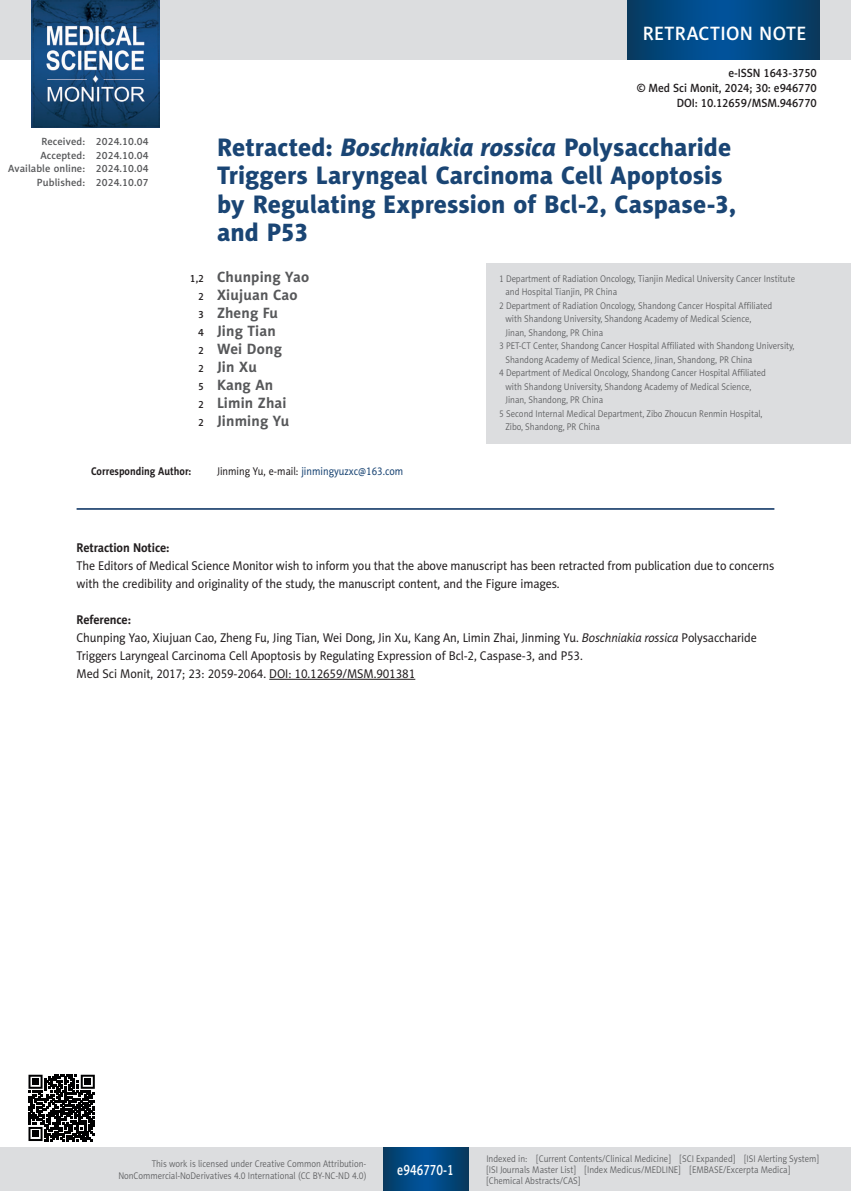
<style>
.page{position:relative;width:851px;height:1191px;background:#fff}
.page>*{position:absolute;margin:0;border:0;box-sizing:border-box;transform-origin:0 0}
.MSM_Tytul{font:25.5px/28.5px "Naomi Sans EFN Heavy";color:#1a4574}
.t1{font:19.5px "Naomi Sans EFN Medium";letter-spacing:.015em;color:#fff}
.MSM_Autorzy{font:700 15px "Naomi Sans EFN";letter-spacing:.01em;color:#57585a}
.t2{font:15px "Naomi Sans EFN Medium";color:#fff;scale:.8 1}
.MSM_Summary_body{font:12.75px/18px "Naomi Sans EFN";letter-spacing:-.01em;color:#231f20;scale:.95 1}
.MSM_Summary_body-2{font:700 12.75px "Naomi Sans EFN";letter-spacing:-.01em;color:#231f20;scale:.95 1}
.MSM_full_text_pdf{font:12px "Naomi Sans EFN Medium";letter-spacing:-.01em;color:#231f20;scale:.95 1}
.MSM_Adres{font:11.25px "Naomi Sans EFN";color:#1a4574;scale:.9 1}
.MSM_Adres-2{font:700 11.25px "Naomi Sans EFN";color:#231f20;scale:.9 1}
.t3{font:10.5px "Naomi Sans EFN Medium";letter-spacing:.01em;color:#57585a}
.MSM_Afiliacja{font:9.75px/13.5px "Naomi Sans EFN Light";color:#57585a;scale:.9 1}
.s1{font-style:italic}
.s2{font-family:"Naomi Sans EFN Medium";font-weight:400;font-size:10.5px;color:#231f20}
.s3{color:#231f20}
</style>
<div class="page">
<hr style="left:77px;top:508px;width:697px;height:2px;background:#00295c">
<hr style="left:269px;top:679px;width:146px;height:1px;background:#231f20">
<svg style="left:28px;top:1074px;width:67px;height:67px"></svg>
<div style="left:486px;top:264px;width:364px;height:180px;background:#dcdddf"></div>
<div style="left:0;top:1148px;width:850px;height:43px;background:#dcdddf"></div>
<div style="left:0;top:0;width:850px;height:60px;background:#dcdddf"></div>
<svg style="left:627px;top:0;width:192px;height:60px;background:#02477e"></svg>
<img style="left:32px;top:0;width:127px;height:128px">
<svg style="left:383px;top:1147px;width:85px;height:43px;background:#02477e"></svg>
<h2 class="t1" style="left:642px;top:22px;width:165px">RETRACTION NOTE</h2>
<p class="MSM_full_text_pdf" style="left:728px;top:66px;width:95px">e-ISSN 1643-3750</p>
<p class="MSM_full_text_pdf" style="left:636px;top:81px;width:191px">© Med Sci Monit, 2024; 30: e946770</p>
<p class="MSM_full_text_pdf" style="left:676px;top:96px;width:149px">DOI: 10.12659/MSM.946770</p>
<p class="MSM_Tytul" style="left:217px;top:132px;width:520px">Retracted: <span class="s1">Boschniakia rossica</span> Polysaccharide Triggers Laryngeal Carcinoma Cell Apoptosis by Regulating Expression of Bcl-2, Caspase-3, and P53</p>
<p class="MSM_Autorzy" style="left:190px;top:268px;width:121px"><span class="s2">1,2</span> Chunping Yao</p>
<p class="MSM_Autorzy" style="left:198px;top:286px;width:101px"><span class="s2">2</span> Xiujuan Cao</p>
<p class="MSM_Autorzy" style="left:198px;top:304px;width:81px"><span class="s2">3</span> Zheng Fu</p>
<p class="MSM_Autorzy" style="left:198px;top:322px;width:79px"><span class="s2">4</span> Jing Tian</p>
<p class="MSM_Autorzy" style="left:198px;top:340px;width:85px"><span class="s2">2</span> Wei Dong</p>
<p class="MSM_Autorzy" style="left:198px;top:358px;width:60px"><span class="s2">2</span> Jin Xu</p>
<p class="MSM_Autorzy" style="left:198px;top:376px;width:76px"><span class="s2">5</span> Kang An</p>
<p class="MSM_Autorzy" style="left:198px;top:394px;width:90px"><span class="s2">2</span> Limin Zhai</p>
<p class="MSM_Autorzy" style="left:198px;top:412px;width:93px"><span class="s2">2</span> Jinming Yu</p>
<p class="MSM_Adres-2" style="left:91px;top:465px;width:113px">Corresponding Author:</p>
<p class="MSM_Adres" style="left:217px;top:465px;width:208px"><span class="s3">Jinming Yu, e-mail:</span> jinmingyuzxc@163.com</p>
<p class="t3" style="left:41px;top:136px;width:109px">Received: 2024.10.04</p>
<p class="t3" style="left:40px;top:149px;width:110px">Accepted: 2024.10.04</p>
<p class="t3" style="left:8px;top:163px;width:142px">Available online: 2024.10.04</p>
<p class="t3" style="left:37px;top:176px;width:113px">Published: 2024.10.07</p>
<p class="MSM_Afiliacja" style="left:505px;top:272px;width:323px;text-indent:-6px">1 Department of Radiation Oncology, Tianjin Medical University Cancer Institute and Hospital Tianjin, PR China</p>
<p class="MSM_Afiliacja" style="left:505px;top:299px;width:298px;text-indent:-6px">2 Department of Radiation Oncology, Shandong Cancer Hospital Affiliated with Shandong University, Shandong Academy of Medical Science,<br>Jinan, Shandong, PR China</p>
<p class="MSM_Afiliacja" style="left:505px;top:339px;width:322px;text-indent:-6px">3 PET-CT Center, Shandong Cancer Hospital Affiliated with Shandong University,<br>Shandong Academy of Medical Science, Jinan, Shandong, PR China</p>
<p class="MSM_Afiliacja" style="left:505px;top:366px;width:291px;text-indent:-6px">4 Department of Medical Oncology, Shandong Cancer Hospital Affiliated with Shandong University, Shandong Academy of Medical Science,<br>Jinan, Shandong, PR China</p>
<p class="MSM_Afiliacja" style="left:505px;top:407px;width:287px;text-indent:-6px">5 Second Internal Medical Department, Zibo Zhoucun Renmin Hospital,<br>Zibo, Shandong, PR China</p>
<p class="MSM_Summary_body-2" style="left:77px;top:540px;width:99px">Retraction Notice:</p>
<p class="MSM_Summary_body" style="left:77px;top:557px;width:736px">The Editors of Medical Science Monitor wish to inform you that the above manuscript has been retracted from publication due to concerns with the credibility and originality of the study, the manuscript content, and the Figure images.</p>
<p class="MSM_Summary_body-2" style="left:77px;top:612px;width:59px">Reference:</p>
<p class="MSM_Summary_body" style="left:77px;top:629px;width:717px">Chunping Yao, Xiujuan Cao, Zheng Fu, Jing Tian, Wei Dong, Jin Xu, Kang An, Limin Zhai, Jinming Yu. <span class="s1">Boschniakia rossica</span> Polysaccharide<br>Triggers Laryngeal Carcinoma Cell Apoptosis by Regulating Expression of Bcl-2, Caspase-3, and P53.<br>Med Sci Monit, 2017; 23: 2059-2064. DOI: 10.12659/MSM.901381</p>
<p class="MSM_Afiliacja" style="left:118px;top:1158px;width:277px;line-height:11.2px;text-align:right">This work is licensed under Creative Common Attribution-<br>NonCommercial-NoDerivatives 4.0 International (CC BY-NC-ND 4.0)</p>
<h3 class="t2" style="left:397px;top:1160px;width:72px">e946770-1</h3>
<p class="MSM_Afiliacja" style="left:486px;top:1152px;width:371px;line-height:11.2px">Indexed in: [Current Contents/Clinical Medicine] [SCI Expanded] [ISI Alerting System] [ISI Journals Master List] [Index Medicus/MEDLINE] [EMBASE/Excerpta Medica] [Chemical Abstracts/CAS]</p>
</div>
